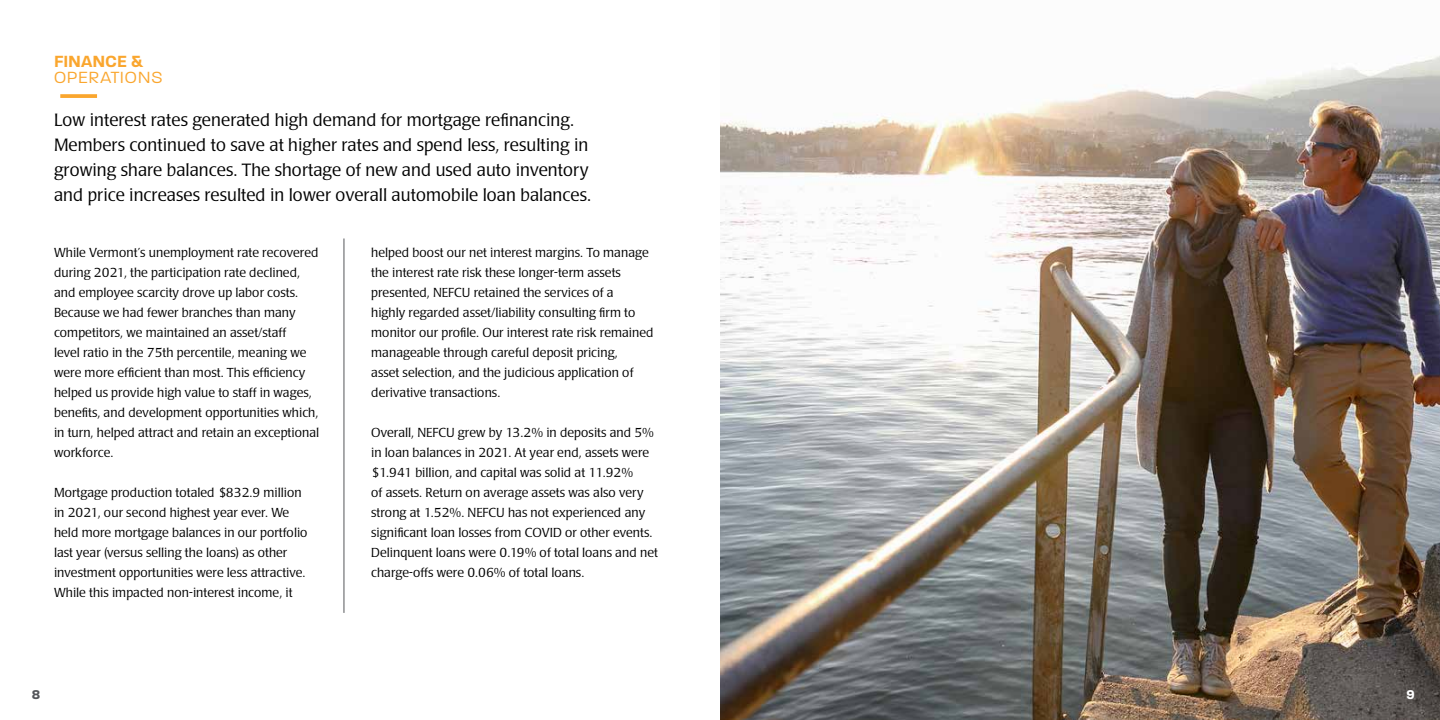
<style>
.page{position:relative;width:1440px;height:720px;background:#fff}
.page>*{position:absolute;margin:0;border:0;box-sizing:border-box;transform-origin:0 0}
.t1{font:18.75px/25px "Laudatio Lgt";color:#000}
.t2{font:300 17.5px "Paralucent";letter-spacing:.06em;color:#faa62e}
.t3{font:600 17.5px "Paralucent";color:#faa62e}
.t4{font:13.75px/20px "Laudatio Lgt";color:#000}
.t5{font:700 13.75px "Paralucent";color:#54565a}
.t6{font:700 13.75px "Paralucent";color:#fff}
</style>
<div class="page">
<img style="left:720px;top:56px;width:720px;height:664px">
<svg style="left:60px;top:94px;width:37px;height:4px"></svg>
<hr style="left:344px;top:238px;width:1px;height:375px;background:#54565a">
<p class="t3" style="left:54px;top:50px;width:91px">FINANCE &amp;</p>
<p class="t2" style="left:54px;top:67px;width:110px">OPERATIONS</p>
<p class="t1" style="left:54px;top:107px;width:539px">Low interest rates generated high demand for mortgage refinancing.<br>Members continued to save at higher rates and spend less, resulting in growing share balances. The shortage of new and used auto inventory and price increases resulted in lower overall automobile loan balances.</p>
<p class="t4" style="left:54px;top:243px;width:267px">While Vermont’s unemployment rate recovered during 2021, the participation rate declined, and employee scarcity drove up labor costs.<br>Because we had fewer branches than many competitors, we maintained an asset/staff<br>level ratio in the 75th percentile, meaning we were more efficient than most. This efficiency helped us provide high value to staff in wages, benefits, and development opportunities which, in turn, helped attract and retain an exceptional workforce.</p>
<p class="t4" style="left:54px;top:483px;width:255px">Mortgage production totaled $832.9 million in 2021, our second highest year ever. We held more mortgage balances in our portfolio last year (versus selling the loans) as other investment opportunities were less attractive.<br>While this impacted non-interest income, it</p>
<p class="t4" style="left:371px;top:243px;width:284px">helped boost our net interest margins. To manage the interest rate risk these longer-term assets presented, NEFCU retained the services of a<br>highly regarded asset/liability consulting firm to monitor our profile. Our interest rate risk remained manageable through careful deposit pricing,<br>asset selection, and the judicious application of derivative transactions.</p>
<p class="t4" style="left:371px;top:423px;width:288px">Overall, NEFCU grew by 13.2% in deposits and 5% in loan balances in 2021. At year end, assets were $1.941 billion, and capital was solid at 11.92%<br>of assets. Return on average assets was also very strong at 1.52%. NEFCU has not experienced any significant loan losses from COVID or other events.<br>Delinquent loans were 0.19% of total loans and net charge-offs were 0.06% of total loans.</p>
<p class="t5" style="left:32px;top:686px;width:10px">8</p>
<p class="t6" style="left:1407px;top:686px;width:10px">9</p>
</div>
